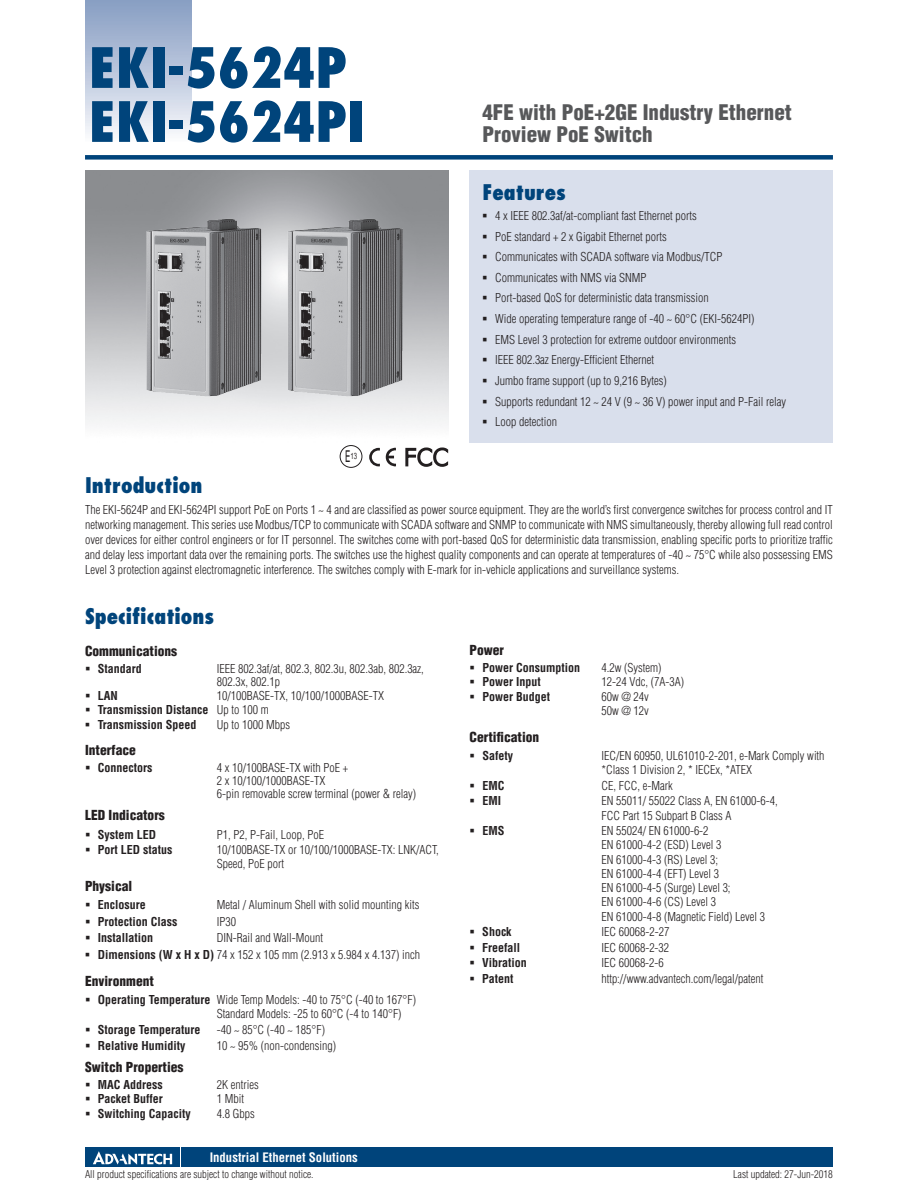
<style>
.page{position:relative;width:918px;height:1188px;background:#fff}
.page>*{position:absolute;margin:0;border:0;box-sizing:border-box;transform-origin:0 0}
.t1{font:800 condensed 54px/54px "Futura";color:#00447b}
.t2{font:900 condensed 21px/22.5px "Helvetica";color:#57585a}
.t3{font:800 condensed 21px "Futura";color:#00447b}
.t4{font:900 condensed 13.5px "Helvetica";color:#231f20}
.t5{font:700 condensed 12.75px "Helvetica";color:#fff}
.t6{font:12.15px "Utsaah";color:#231f20;scale:.7 1}
.t7{font:300 condensed 12px/14.2px "Helvetica";color:#231f20}
.t8{font:700 condensed 12px "Helvetica";color:#231f20}
.t9{font:300 condensed 10.5px "Helvetica";color:#231f20}
.s1{font-family:"Univers";font-size:16.2px}
.s2{font-weight:700}
</style>
<div class="page">
<div style="left:85px;top:155px;width:748px;height:5px;background:#00447b"></div>
<div style="left:85px;top:0;width:106px;height:143px;background:linear-gradient(to bottom,#849bc1,#f9fafc)"></div>
<div style="left:182px;top:1147px;width:651px;height:20px;background:#00447b"></div>
<div style="left:85px;top:1147px;width:95px;height:20px;background:#00447b"></div>
<svg style="left:93px;top:1151px;width:79px;height:14px"></svg>
<div style="left:470px;top:170px;width:363px;height:272px;background:#d9dfec"></div>
<img style="left:113px;top:207px;width:312px;height:200px">
<svg style="left:369px;top:448px;width:11px;height:18px"></svg>
<svg style="left:386px;top:447px;width:10px;height:20px"></svg>
<svg style="left:405px;top:447px;width:43px;height:20px"></svg>
<div style="left:340px;top:445px;width:22px;height:23px;border:1px solid #231f20;border-radius:50%"></div>
<h1 class="t1" style="left:89px;top:41px;width:277px">EKI-5624P<br>EKI-5624PI</h1>
<p class="t6" style="left:345px;top:450px;width:19px"><span class="s1">E</span>13</p>
<h2 class="t2" style="left:482px;top:100px;width:311px">4FE with PoE+2GE Industry Ethernet<br>Proview PoE Switch</h2>
<h2 class="t3" style="left:482px;top:179px;width:85px">Features</h2>
<p class="t7" style="left:495px;top:205px;width:293px;line-height:20.7px">4 x IEEE 802.3af/at-compliant fast Ethernet ports<br>PoE standard + 2 x Gigabit Ethernet ports<br>Communicates with SCADA software via Modbus/TCP Communicates with NMS via SNMP<br>Port-based QoS for deterministic data transmission<br>Wide operating temperature range of -40 ~ 60°C (EKI-5624PI)<br>EMS Level 3 protection for extreme outdoor environments<br>IEEE 802.3az Energy-Efficient Ethernet<br>Jumbo frame support (up to 9,216 Bytes)<br>Supports redundant 12 ~ 24 V (9 ~ 36 V) power input and P-Fail relay Loop detection</p>
<h2 class="t3" style="left:85px;top:472px;width:119px">Introduction</h2>
<p class="t7" style="left:85px;top:503px;width:749px;line-height:15px;text-align:justify">The EKI-5624P and EKI-5624PI support PoE on Ports 1 ~ 4 and are classified as power source equipment. They are the world’s first convergence switches for process control and IT networking management. This series use Modbus/TCP to communicate with SCADA software and SNMP to communicate with NMS simultaneously, thereby allowing full read control over devices for either control engineers or for IT personnel. The switches come with port-based QoS for deterministic data transmission, enabling specific ports to prioritize traffic and delay less important data over the remaining ports. The switches use the highest quality components and can operate at temperatures of -40 ~ 75°C while also possessing EMS Level 3 protection against electromagnetic interference. The switches comply with E-mark for in-vehicle applications and surveillance systems.</p>
<h2 class="t3" style="left:85px;top:603px;width:131px">Specifications</h2>
<p class="t4" style="left:85px;top:642px;width:94px">Communications</p>
<p class="t8" style="left:98px;top:661px;width:46px">Standard</p>
<p class="t7" style="left:217px;top:662px;width:209px;line-height:12.8px">IEEE 802.3af/at, 802.3, 802.3u, 802.3ab, 802.3az,<br>802.3x, 802.1p</p>
<p class="t8" style="left:98px;top:688px;width:22px">LAN</p>
<p class="t7" style="left:98px;top:688px;width:288px;text-indent:119px">10/100BASE-TX, 10/100/1000BASE-TX<br><span class="s2">Transmission Distance</span> Up to 100 m</p>
<p class="t8" style="left:98px;top:718px;width:100px">Transmission Speed</p>
<p class="t7" style="left:217px;top:718px;width:75px">Up to 1000 Mbps</p>
<p class="t4" style="left:85px;top:742px;width:52px">Interface</p>
<p class="t8" style="left:98px;top:761px;width:56px">Connectors</p>
<p class="t7" style="left:217px;top:762px;width:201px;line-height:12.8px">4 x 10/100BASE-TX with PoE +<br>2 x 10/100/1000BASE-TX<br>6-pin removable screw terminal (power &amp; relay)</p>
<p class="t4" style="left:85px;top:807px;width:81px">LED Indicators</p>
<p class="t8" style="left:98px;top:827px;width:60px">System LED</p>
<p class="t7" style="left:217px;top:827px;width:109px">P1, P2, P-Fail, Loop, PoE</p>
<p class="t8" style="left:98px;top:842px;width:76px">Port LED status</p>
<p class="t7" style="left:217px;top:842px;width:224px">10/100BASE-TX or 10/100/1000BASE-TX: LNK/ACT,<br>Speed, PoE port</p>
<p class="t4" style="left:85px;top:878px;width:49px">Physical</p>
<p class="t8" style="left:98px;top:898px;width:49px">Enclosure</p>
<p class="t7" style="left:217px;top:898px;width:204px">Metal / Aluminum Shell with solid mounting kits</p>
<p class="t8" style="left:98px;top:914px;width:81px">Protection Class</p>
<p class="t7" style="left:217px;top:914px;width:21px">IP30</p>
<p class="t8" style="left:98px;top:931px;width:57px">Installation</p>
<p class="t7" style="left:98px;top:930px;width:324px;line-height:16.4px;text-indent:119px">DIN-Rail and Wall-Mount<br><span class="s2">Dimensions (W x H x D)</span> 74 x 152 x 105 mm (2.913 x 5.984 x 4.137) inch</p>
<p class="t4" style="left:85px;top:972px;width:70px">Environment</p>
<p class="t7" style="left:217px;top:993px;width:201px;text-indent:-119px"><span class="s2">Operating Temperature</span> Wide Temp Models: -40 to 75°C (-40 to 167°F)<br>Standard Models: -25 to 60°C (-4 to 140°F)</p>
<p class="t8" style="left:98px;top:1022px;width:104px">Storage Temperature</p>
<p class="t7" style="left:217px;top:1022px;width:110px">-40 ~ 85°C (-40 ~ 185°F)</p>
<p class="t8" style="left:98px;top:1038px;width:89px">Relative Humidity</p>
<p class="t7" style="left:217px;top:1038px;width:121px">10 ~ 95% (non-condensing)</p>
<p class="t4" style="left:85px;top:1058px;width:100px">Switch Properties</p>
<p class="t8" style="left:98px;top:1077px;width:67px">MAC Address</p>
<p class="t7" style="left:217px;top:1077px;width:43px">2K entries</p>
<p class="t8" style="left:98px;top:1091px;width:67px">Packet Buffer</p>
<p class="t7" style="left:217px;top:1091px;width:29px">1 Mbit</p>
<p class="t8" style="left:98px;top:1106px;width:95px">Switching Capacity</p>
<p class="t7" style="left:217px;top:1107px;width:39px">4.8 Gbps</p>
<p class="t5" style="left:210px;top:1150px;width:150px">Industrial Ethernet Solutions</p>
<p class="t4" style="left:470px;top:641px;width:36px">Power</p>
<p class="t8" style="left:482px;top:660px;width:99px">Power Consumption</p>
<p class="t7" style="left:601px;top:660px;width:61px">4.2w (System)</p>
<p class="t8" style="left:482px;top:674px;width:60px">Power Input</p>
<p class="t7" style="left:601px;top:674px;width:84px">12-24 Vdc, (7A-3A)</p>
<p class="t8" style="left:482px;top:689px;width:69px">Power Budget</p>
<p class="t7" style="left:601px;top:690px;width:49px">60w @ 24v<br>50w @ 12v</p>
<p class="t4" style="left:470px;top:728px;width:71px">Certification</p>
<p class="t8" style="left:482px;top:749px;width:32px">Safety</p>
<p class="t7" style="left:601px;top:749px;width:225px">IEC/EN 60950, UL61010-2-201, e-Mark Comply with *Class 1 Division 2, * IECEx, *ATEX</p>
<p class="t8" style="left:482px;top:778px;width:24px">EMC</p>
<p class="t7" style="left:601px;top:778px;width:73px">CE, FCC, e-Mark</p>
<p class="t8" style="left:482px;top:794px;width:20px">EMI</p>
<p class="t7" style="left:601px;top:794px;width:178px">EN 55011/ 55022 Class A, EN 61000-6-4,<br>FCC Part 15 Subpart B Class A</p>
<p class="t8" style="left:482px;top:824px;width:24px">EMS</p>
<p class="t7" style="left:601px;top:824px;width:165px">EN 55024/ EN 61000-6-2<br>EN 61000-4-2 (ESD) Level 3<br>EN 61000-4-3 (RS) Level 3;<br>EN 61000-4-4 (EFT) Level 3<br>EN 61000-4-5 (Surge) Level 3;<br>EN 61000-4-6 (CS) Level 3<br>EN 61000-4-8 (Magnetic Field) Level 3</p>
<p class="t8" style="left:482px;top:925px;width:31px">Shock</p>
<p class="t7" style="left:601px;top:925px;width:69px">IEC 60068-2-27</p>
<p class="t8" style="left:482px;top:940px;width:40px">Freefall</p>
<p class="t7" style="left:601px;top:940px;width:69px">IEC 60068-2-32</p>
<p class="t8" style="left:482px;top:956px;width:46px">Vibration</p>
<p class="t7" style="left:601px;top:956px;width:64px">IEC 60068-2-6</p>
<p class="t8" style="left:482px;top:971px;width:33px">Patent</p>
<p class="t7" style="left:601px;top:971px;width:164px">http://www.advantech.com/legal/patent</p>
<p class="t9" style="left:85px;top:1168px;width:230px">All product specifications are subject to change without notice.</p>
<p class="t9" style="left:733px;top:1168px;width:101px">Last updated: 27-Jun-2018</p>
</div>
